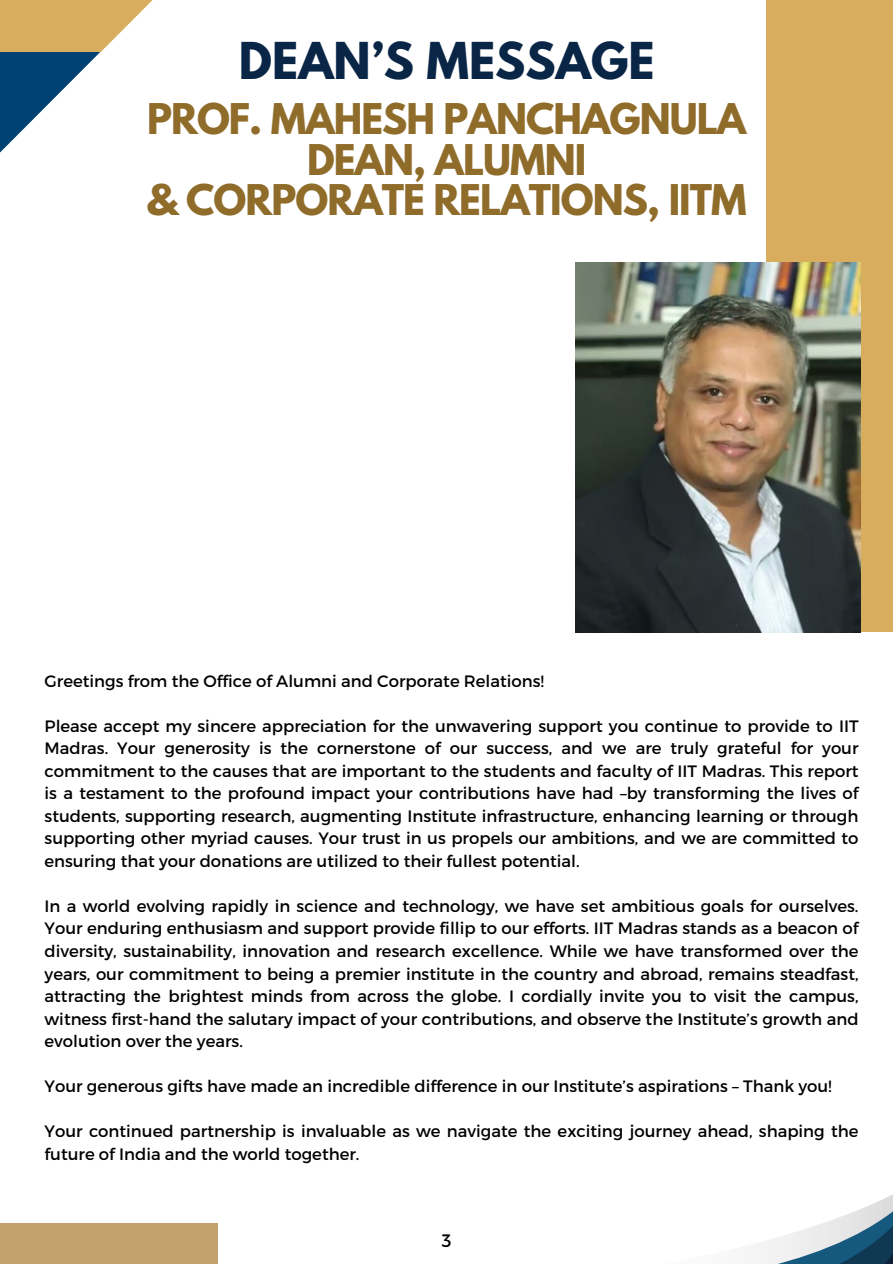
<style>
.page{position:relative;width:893px;height:1264px;background:#fff}
.page>*{position:absolute;margin:0;border:0;box-sizing:border-box;transform-origin:0 0}
.t1{font:700 45px "League Spartan";color:#0a2647}
.t2{font:700 37.5px/40.5px "League Spartan";letter-spacing:-.025em;color:#8f6c2a;text-align:center}
.t3{font:18px "Montserrat";color:#000}
.t4{font:16.5px/22.5px "Montserrat";color:#000;text-align:justify}
</style>
<div class="page">
<div style="left:766px;top:0;width:126px;height:631px;background:#d8ae5e"></div>
<svg style="left:0;top:0;width:153px;height:153px"></svg>
<svg style="left:757px;top:1195px;width:135px;height:68px"></svg>
<div style="left:0;top:1223px;width:217px;height:40px;background:#c3a26d"></div>
<img style="left:575px;top:263px;width:285px;height:369px">
<p class="t1" style="left:239px;top:39px;width:417px">DEAN’S MESSAGE</p>
<h2 class="t2" style="left:147px;top:104px;width:601px">PROF. MAHESH PANCHAGNULA<br>DEAN, ALUMNI<br>&amp; CORPORATE RELATIONS, IITM</h2>
<h1 class="t4" style="left:45px;top:669px;width:501px">Greetings from the Office of Alumni and Corporate Relations!</h1>
<p class="t4" style="left:45px;top:714px;width:815px">Please accept my sincere appreciation for the unwavering support you continue to provide to IIT Madras. Your generosity is the cornerstone of our success, and we are truly grateful for your commitment to the causes that are important to the students and faculty of IIT Madras. This report is a testament to the profound impact your contributions have had –by transforming the lives of students, supporting research, augmenting Institute infrastructure, enhancing learning or through supporting other myriad causes. Your trust in us propels our ambitions, and we are committed to ensuring that your donations are utilized to their fullest potential.</p>
<p class="t4" style="left:45px;top:894px;width:815px">In a world evolving rapidly in science and technology, we have set ambitious goals for ourselves.<br>Your enduring enthusiasm and support provide fillip to our efforts. IIT Madras stands as a beacon of diversity, sustainability, innovation and research excellence. While we have transformed over the years, our commitment to being a premier institute in the country and abroad, remains steadfast, attracting the brightest minds from across the globe. I cordially invite you to visit the campus, witness first-hand the salutary impact of your contributions, and observe the Institute’s growth and evolution over the years.</p>
<p class="t4" style="left:45px;top:1074px;width:788px">Your generous gifts have made an incredible difference in our Institute’s aspirations – Thank you!</p>
<p class="t4" style="left:45px;top:1119px;width:815px">Your continued partnership is invaluable as we navigate the exciting journey ahead, shaping the future of India and the world together.</p>
<p class="t3" style="left:442px;top:1228px;width:11px">3</p>
</div>
